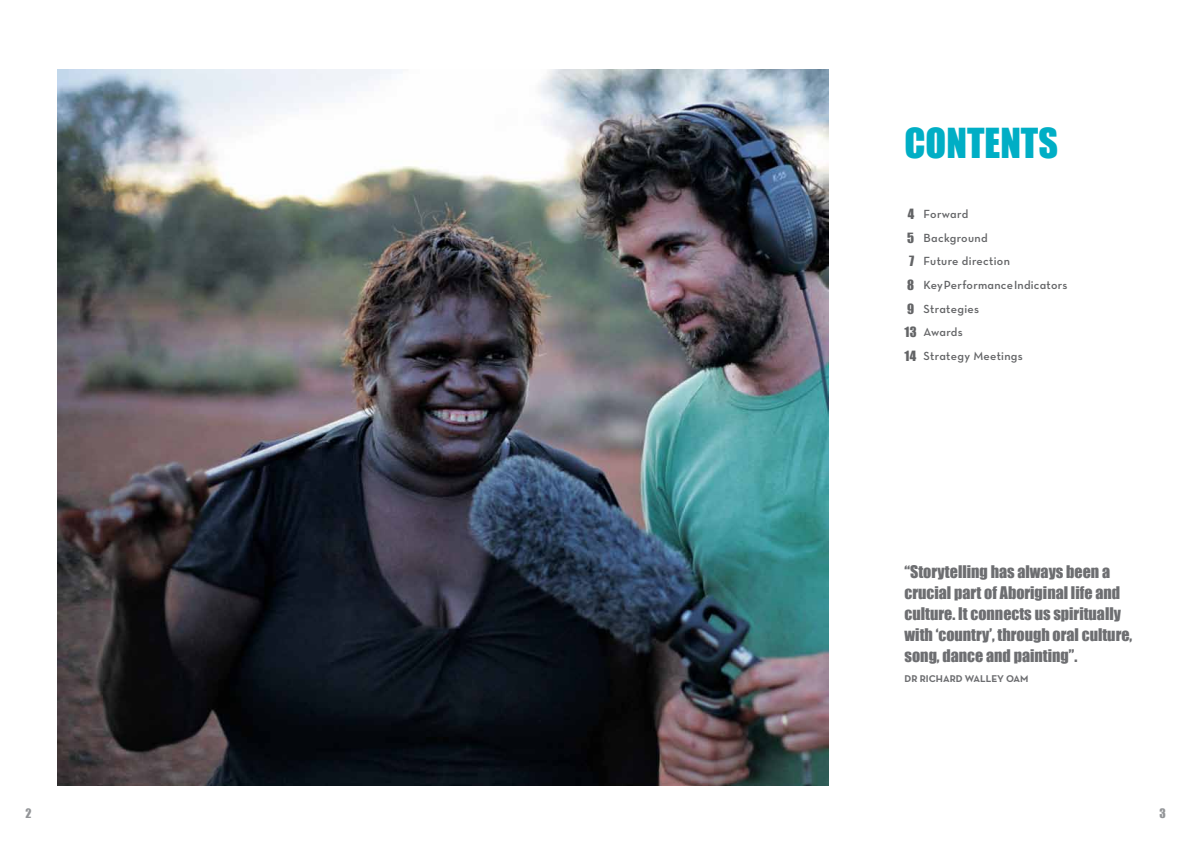
<style>
.page{position:relative;width:1191px;height:842px;background:#fff}
.page>*{position:absolute;margin:0;border:0;box-sizing:border-box;transform-origin:0 0}
.heading_1{font:38px "Impact";color:#00aec5}
.quote{font:16px/21px "Impact";color:#6d6e71}
.TOC_1{font:12px "Neutra Text Demi Alt";letter-spacing:.02em;color:#636466}
.heading_2{font:12px "Impact";color:#939598}
.quote_name{font:700 10px "Neutra Text";color:#6d6e71}
.s1{font-family:"Impact";font-size:13px}
</style>
<div class="page">
<img style="left:57px;top:69px;width:771px;height:716px">
<p class="heading_1" style="left:904px;top:113px;width:155px">CONTENTS</p>
<p class="TOC_1" style="left:907px;top:206px;width:62px"><span class="s1">4</span> Forward</p>
<p class="TOC_1" style="left:907px;top:230px;width:82px"><span class="s1">5</span> Background</p>
<p class="TOC_1" style="left:909px;top:254px;width:102px"><span class="s1">7</span> Future direction</p>
<p class="TOC_1" style="left:907px;top:277px;width:161px"><span class="s1">8</span> Key Performance Indicators</p>
<p class="TOC_1" style="left:907px;top:301px;width:73px"><span class="s1">9</span> Strategies</p>
<p class="TOC_1" style="left:904px;top:325px;width:60px"><span class="s1">13</span> Awards</p>
<p class="TOC_1" style="left:904px;top:348px;width:120px"><span class="s1">14</span> Strategy Meetings</p>
<p class="quote" style="left:904px;top:560px;width:229px">“Storytelling has always been a crucial part of Aboriginal life and culture. It connects us spiritually with ‘country’, through oral culture, song, dance and painting”.</p>
<p class="quote_name" style="left:904px;top:672px;width:125px">DR RICHARD WALLEY OAM</p>
<p class="heading_2" style="left:25px;top:804px;width:8px">2</p>
<p class="heading_2" style="left:1159px;top:804px;width:8px">3</p>
</div>
